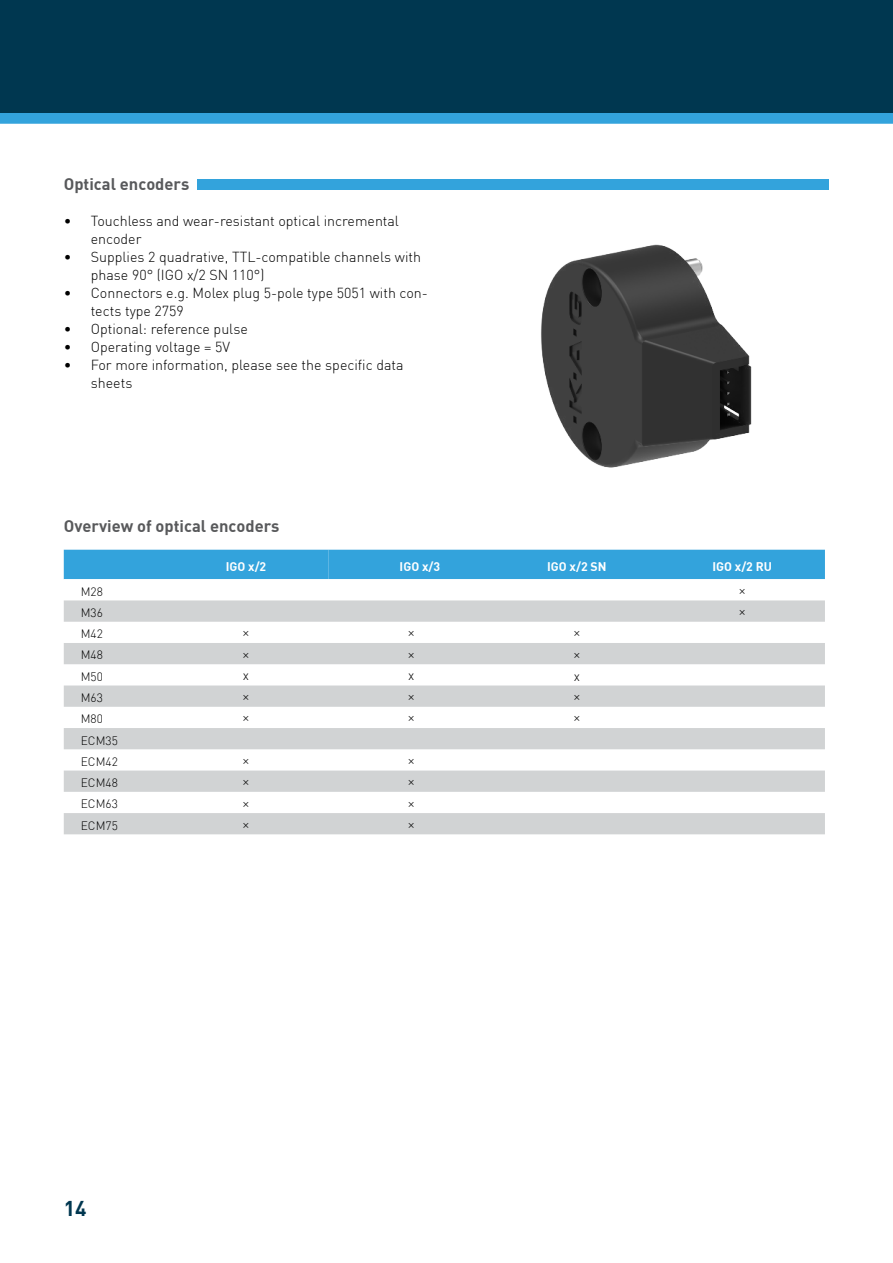
<style>
.page{position:relative;width:893px;height:1263px;background:#fff}
.page>*{position:absolute;margin:0;border:0;box-sizing:border-box;transform-origin:0 0}
.t1{font:21px "DIN Bold";color:#003750}
.t2{font:16.5px "DIN Bold";color:#58595b}
.t3{font:300 14.25px/18px "DIN";color:#000}
.t4{font:300 13.5px "DIN";color:#000}
.t5{font:12.3px "DIN Bold";color:#fff}
.t6{font:300 12px/21.3px "DIN";color:#000}
</style>
<div class="page">
<div style="left:0;top:0;width:893px;height:115px;background:#003750"></div>
<div style="left:0;top:113px;width:893px;height:11px;background:#33a3dc"></div>
<div style="left:198px;top:179px;width:631px;height:11px;background:#33a3dc"></div>
<img style="left:541px;top:244px;width:211px;height:224px">
<div style="left:64px;top:550px;width:761px;height:29px;background:#33a3dc"></div>
<svg style="left:64px;top:600px;width:761px;height:234px;fill:#d1d3d4"></svg>
<p class="t2" style="left:64px;top:176px;width:127px">Optical encoders</p>
<p class="t3" style="left:91px;top:211px;width:310px;text-indent:-27px">• Touchless and wear-resistant optical incremental encoder</p>
<p class="t3" style="left:91px;top:247px;width:332px;text-indent:-27px">• Supplies 2 quadrative, TTL-compatible channels with phase 90° (IGO x/2 SN 110°)</p>
<p class="t3" style="left:91px;top:283px;width:339px;text-indent:-27px">• Connectors e.g. Molex plug 5-pole type 5051 with con&shy;tects type 2759</p>
<p class="t3" style="left:64px;top:319px;width:186px">• Optional: reference pulse</p>
<p class="t3" style="left:64px;top:337px;width:168px">• Operating voltage = 5V</p>
<p class="t3" style="left:91px;top:355px;width:314px;text-indent:-27px">• For more information, please see the specific data sheets</p>
<p class="t2" style="left:64px;top:518px;width:217px">Overview of optical encoders</p>
<p class="t5" style="left:226px;top:561px;width:42px">IGO x/2</p>
<p class="t5" style="left:400px;top:561px;width:42px">IGO x/3</p>
<p class="t5" style="left:547px;top:561px;width:61px">IGO x/2 SN</p>
<p class="t5" style="left:712px;top:561px;width:61px">IGO x/2 RU</p>
<p class="t6" style="left:81px;top:581px;width:24px">M28</p>
<p class="t4" style="left:739px;top:582px;width:8px">×</p>
<p class="t6" style="left:81px;top:602px;width:24px">M36</p>
<p class="t4" style="left:739px;top:604px;width:8px">×</p>
<p class="t6" style="left:81px;top:623px;width:24px">M42</p>
<p class="t4" style="left:243px;top:625px;width:8px">×</p>
<p class="t4" style="left:408px;top:625px;width:8px">×</p>
<p class="t4" style="left:573px;top:625px;width:8px">×</p>
<p class="t6" style="left:81px;top:645px;width:24px">M48</p>
<p class="t4" style="left:243px;top:646px;width:8px">×</p>
<p class="t4" style="left:408px;top:646px;width:8px">×</p>
<p class="t4" style="left:573px;top:646px;width:8px">×</p>
<p class="t6" style="left:81px;top:666px;width:24px">M50</p>
<p class="t4" style="left:243px;top:667px;width:8px">x</p>
<p class="t4" style="left:408px;top:667px;width:8px">x</p>
<p class="t4" style="left:574px;top:668px;width:8px">x</p>
<p class="t6" style="left:81px;top:687px;width:24px">M63</p>
<p class="t4" style="left:243px;top:689px;width:8px">×</p>
<p class="t4" style="left:408px;top:689px;width:8px">×</p>
<p class="t4" style="left:573px;top:689px;width:8px">×</p>
<p class="t6" style="left:81px;top:708px;width:24px">M80</p>
<p class="t4" style="left:243px;top:710px;width:8px">×</p>
<p class="t4" style="left:408px;top:710px;width:8px">×</p>
<p class="t4" style="left:573px;top:710px;width:8px">×</p>
<p class="t6" style="left:81px;top:729px;width:39px">ECM35<br>ECM42</p>
<p class="t4" style="left:243px;top:752px;width:8px">×</p>
<p class="t4" style="left:408px;top:752px;width:8px">×</p>
<p class="t6" style="left:81px;top:772px;width:39px">ECM48</p>
<p class="t4" style="left:243px;top:774px;width:8px">×</p>
<p class="t4" style="left:408px;top:774px;width:8px">×</p>
<p class="t6" style="left:81px;top:793px;width:39px">ECM63</p>
<p class="t4" style="left:243px;top:795px;width:8px">×</p>
<p class="t4" style="left:408px;top:795px;width:8px">×</p>
<p class="t6" style="left:81px;top:814px;width:39px">ECM75</p>
<p class="t4" style="left:243px;top:816px;width:8px">×</p>
<p class="t4" style="left:408px;top:816px;width:8px">×</p>
<h1 class="t1" style="left:64px;top:1198px;width:24px">14</h1>
</div>
